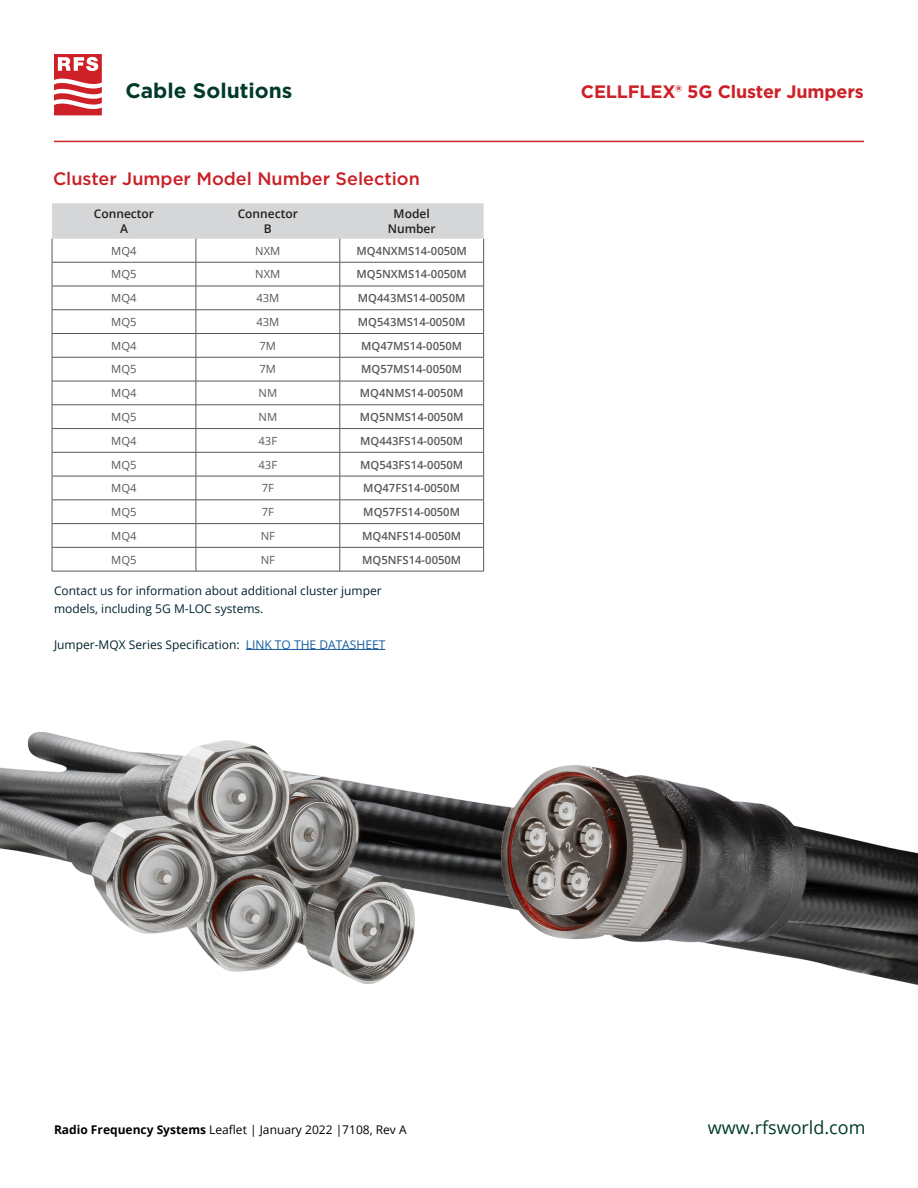
<style>
.page{position:relative;width:918px;height:1188px;background:#fff}
.page>*{position:absolute;margin:0;border:0;box-sizing:border-box;transform-origin:0 0}
.t1{font:700 21px "Gotham";color:#003a2a}
.t2{font:500 18px "Gotham";color:#c82026}
.t3{font:700 18px "Gotham";letter-spacing:-.01em;color:#cd2027}
.t4{font:18px "Open Sans";color:#003a2a}
.t5{font:12px/18px "Open Sans";color:#00222f}
.t6{font:12px "Open Sans";color:#000}
.t7{font:600 12px/14.4px "Open Sans";color:#231f20;text-align:center}
.t8{font:600 11.25px "Open Sans";color:#57585a}
.t9{font:11.25px "Open Sans";color:#57585a}
.s1{color:#175d9e}
.s2{font-weight:700}
</style>
<div class="page">
<hr style="left:54px;top:141px;width:810px;height:1px;background:#cd2027">
<svg style="left:54px;top:54px;width:48px;height:61px"></svg>
<hr style="left:52px;top:571px;width:144px;height:1px;background:#57585a">
<hr style="left:196px;top:571px;width:144px;height:1px;background:#57585a">
<hr style="left:340px;top:571px;width:144px;height:1px;background:#57585a">
<svg style="left:52px;top:203px;width:432px;height:368px"></svg>
<img style="left:0;top:732px;width:918px;height:253px">
<hr style="left:246px;top:649px;width:139px;height:1px;background:#175d9e">
<h1 class="t1" style="left:125px;top:76px;width:169px">Cable Solutions</h1>
<h2 class="t3" style="left:581px;top:79px;width:284px">CELLFLEX® 5G Cluster Jumpers</h2>
<p class="t2" style="left:53px;top:166px;width:368px">Cluster Jumper Model Number Selection</p>
<p class="t7" style="left:94px;top:207px;width:62px">Connector<br>A</p>
<p class="t7" style="left:238px;top:207px;width:62px">Connector</p>
<p class="t7" style="left:264px;top:221px;width:9px">B</p>
<p class="t7" style="left:388px;top:207px;width:50px">Model<br>Number</p>
<p class="t9" style="left:111px;top:243px;width:27px">MQ4</p>
<p class="t9" style="left:255px;top:243px;width:27px">NXM</p>
<p class="t8" style="left:356px;top:243px;width:112px">MQ4NXMS14-0050M</p>
<p class="t9" style="left:111px;top:267px;width:27px">MQ5</p>
<p class="t9" style="left:255px;top:267px;width:27px">NXM</p>
<p class="t8" style="left:356px;top:267px;width:112px">MQ5NXMS14-0050M</p>
<p class="t9" style="left:111px;top:290px;width:27px">MQ4</p>
<p class="t9" style="left:256px;top:290px;width:25px">43M</p>
<p class="t8" style="left:358px;top:290px;width:109px">MQ443MS14-0050M</p>
<p class="t9" style="left:111px;top:314px;width:27px">MQ5</p>
<p class="t9" style="left:256px;top:314px;width:25px">43M</p>
<p class="t8" style="left:358px;top:314px;width:109px">MQ543MS14-0050M</p>
<p class="t9" style="left:111px;top:338px;width:27px">MQ4</p>
<p class="t9" style="left:260px;top:338px;width:18px">7M</p>
<p class="t8" style="left:361px;top:338px;width:103px">MQ47MS14-0050M</p>
<p class="t9" style="left:111px;top:362px;width:27px">MQ5</p>
<p class="t9" style="left:260px;top:362px;width:18px">7M</p>
<p class="t8" style="left:361px;top:362px;width:103px">MQ57MS14-0050M</p>
<p class="t9" style="left:111px;top:385px;width:27px">MQ4</p>
<p class="t9" style="left:259px;top:385px;width:20px">NM</p>
<p class="t8" style="left:360px;top:385px;width:105px">MQ4NMS14-0050M</p>
<p class="t9" style="left:111px;top:409px;width:27px">MQ5</p>
<p class="t9" style="left:259px;top:409px;width:20px">NM</p>
<p class="t8" style="left:360px;top:409px;width:105px">MQ5NMS14-0050M</p>
<p class="t9" style="left:111px;top:433px;width:27px">MQ4</p>
<p class="t9" style="left:259px;top:433px;width:20px">43F</p>
<p class="t8" style="left:360px;top:433px;width:105px">MQ443FS14-0050M</p>
<p class="t9" style="left:111px;top:457px;width:27px">MQ5</p>
<p class="t9" style="left:259px;top:457px;width:20px">43F</p>
<p class="t8" style="left:360px;top:457px;width:105px">MQ543FS14-0050M</p>
<p class="t9" style="left:111px;top:480px;width:27px">MQ4</p>
<p class="t9" style="left:262px;top:480px;width:14px">7F</p>
<p class="t8" style="left:363px;top:480px;width:98px">MQ47FS14-0050M</p>
<p class="t9" style="left:111px;top:504px;width:27px">MQ5</p>
<p class="t9" style="left:262px;top:504px;width:14px">7F</p>
<p class="t8" style="left:363px;top:504px;width:98px">MQ57FS14-0050M</p>
<p class="t9" style="left:111px;top:528px;width:27px">MQ4</p>
<p class="t9" style="left:261px;top:528px;width:16px">NF</p>
<p class="t8" style="left:362px;top:528px;width:101px">MQ4NFS14-0050M</p>
<p class="t9" style="left:111px;top:552px;width:27px">MQ5</p>
<p class="t9" style="left:261px;top:552px;width:16px">NF</p>
<p class="t8" style="left:362px;top:552px;width:101px">MQ5NFS14-0050M</p>
<p class="t5" style="left:54px;top:581px;width:329px">Contact us for information about additional cluster jumper models, including 5G M-LOC systems.</p>
<p class="t5" style="left:54px;top:635px;width:333px">Jumper-MQX Series Specification: <span class="s1">LINK TO THE DATASHEET</span></p>
<p class="t6" style="left:54px;top:1121px;width:354px"><span class="s2">Radio Frequency Systems</span> Leaflet | January 2022 |7108, Rev A</p>
<h2 class="t4" style="left:708px;top:1115px;width:159px">www.rfsworld.com</h2>
</div>
